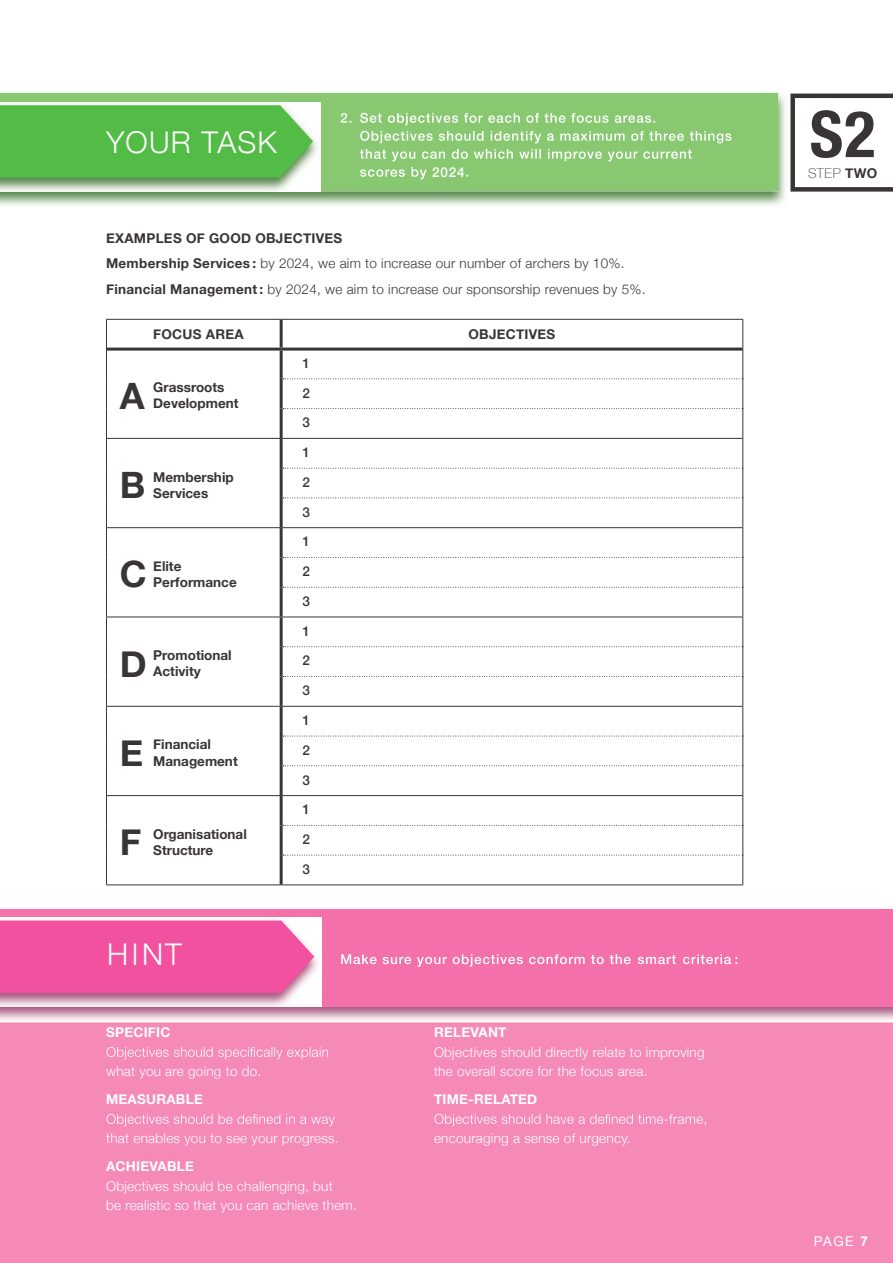
<style>
.page{position:relative;width:893px;height:1263px;background:#fff}
.page>*{position:absolute;margin:0;border:0;box-sizing:border-box;transform-origin:0 0}
.t1{font:700 condensed 64.5px "Helvetica Neue LT Pro";color:#393535}
.t2{font:700 36.3px "Helvetica Neue";color:#393535}
.t3{font:300 30px "Helvetica Neue";letter-spacing:.04em;color:#fff}
.t4{font:300 13.5px/19.5px "Helvetica Neue";letter-spacing:.02em;color:#fff}
.t5{font:300 13.5px/25.5px "Helvetica Neue";letter-spacing:.02em;color:#393535}
.t6{font:700 13.5px/16.2px "Helvetica Neue";color:#393535}
.t7{font:700 13.5px "Helvetica Neue";letter-spacing:.02em;color:#fff}
.t8{font:700 13.5px "Helvetica Neue";letter-spacing:.02em;color:#393535}
.t9{font:500 13.5px/29.2px "Helvetica Neue";color:#393535}
.t10{font:100 13.5px "Helvetica Neue";color:#393535}
.t11{font:13.5px "Helvetica Neue";color:#fff}
.t12{font:500 13.5px "Helvetica Neue";color:#fff}
.s1{font-weight:700}
</style>
<div class="page">
<svg style="left:283px;top:378px;width:459px;height:1px"></svg>
<svg style="left:283px;top:587px;width:459px;height:1px"></svg>
<hr style="left:106px;top:349px;width:1px;height:30px;background:#393535">
<hr style="left:106px;top:379px;width:1px;height:30px;background:#393535">
<hr style="left:106px;top:438px;width:175px;height:1px;background:#393535">
<svg style="left:106px;top:409px;width:1px;height:59px"></svg>
<hr style="left:106px;top:468px;width:1px;height:30px;background:#393535">
<hr style="left:106px;top:527px;width:175px;height:1px;background:#393535">
<svg style="left:106px;top:498px;width:1px;height:59px"></svg>
<hr style="left:106px;top:557px;width:1px;height:30px;background:#393535">
<hr style="left:106px;top:587px;width:1px;height:30px;background:#393535">
<hr style="left:106px;top:617px;width:175px;height:1px;background:#393535">
<hr style="left:106px;top:617px;width:1px;height:30px;background:#393535">
<svg style="left:106px;top:647px;width:1px;height:29px"></svg>
<hr style="left:106px;top:676px;width:1px;height:30px;background:#393535">
<hr style="left:106px;top:706px;width:175px;height:1px;background:#393535">
<svg style="left:106px;top:707px;width:1px;height:29px"></svg>
<hr style="left:106px;top:736px;width:1px;height:30px;background:#393535">
<hr style="left:106px;top:795px;width:175px;height:1px;background:#393535">
<svg style="left:106px;top:766px;width:1px;height:59px"></svg>
<hr style="left:106px;top:825px;width:1px;height:30px;background:#393535">
<svg style="left:106px;top:855px;width:1px;height:29px"></svg>
<hr style="left:106px;top:884px;width:175px;height:1px;background:#393535">
<hr style="left:107px;top:348px;width:174px;height:3px;background:#393535">
<hr style="left:281px;top:348px;width:461px;height:3px;background:#393535">
<svg style="left:106px;top:319px;width:637px;height:30px"></svg>
<hr style="left:742px;top:349px;width:1px;height:30px;background:#393535">
<hr style="left:742px;top:379px;width:1px;height:30px;background:#393535">
<svg style="left:283px;top:408px;width:460px;height:61px"></svg>
<hr style="left:742px;top:468px;width:1px;height:30px;background:#393535">
<svg style="left:283px;top:497px;width:460px;height:61px"></svg>
<hr style="left:742px;top:557px;width:1px;height:30px;background:#393535">
<hr style="left:742px;top:587px;width:1px;height:30px;background:#393535">
<hr style="left:742px;top:617px;width:1px;height:30px;background:#393535">
<svg style="left:283px;top:646px;width:460px;height:31px"></svg>
<hr style="left:742px;top:676px;width:1px;height:30px;background:#393535">
<svg style="left:283px;top:707px;width:460px;height:30px"></svg>
<hr style="left:742px;top:736px;width:1px;height:30px;background:#393535">
<svg style="left:283px;top:765px;width:460px;height:61px"></svg>
<hr style="left:742px;top:825px;width:1px;height:30px;background:#393535">
<svg style="left:283px;top:855px;width:460px;height:29px"></svg>
<hr style="left:280px;top:320px;width:3px;height:28px;background:#393535">
<hr style="left:280px;top:351px;width:3px;height:28px;background:#393535">
<hr style="left:280px;top:379px;width:3px;height:30px;background:#393535">
<hr style="left:280px;top:409px;width:3px;height:29px;background:#393535">
<hr style="left:280px;top:439px;width:3px;height:29px;background:#393535">
<hr style="left:280px;top:468px;width:3px;height:30px;background:#393535">
<hr style="left:280px;top:498px;width:3px;height:29px;background:#393535">
<hr style="left:280px;top:528px;width:3px;height:29px;background:#393535">
<hr style="left:280px;top:557px;width:3px;height:30px;background:#393535">
<hr style="left:280px;top:587px;width:3px;height:30px;background:#393535">
<hr style="left:280px;top:617px;width:3px;height:30px;background:#393535">
<hr style="left:280px;top:647px;width:3px;height:29px;background:#393535">
<hr style="left:280px;top:676px;width:3px;height:30px;background:#393535">
<hr style="left:280px;top:707px;width:3px;height:29px;background:#393535">
<hr style="left:280px;top:736px;width:3px;height:30px;background:#393535">
<hr style="left:280px;top:766px;width:3px;height:29px;background:#393535">
<hr style="left:280px;top:796px;width:3px;height:29px;background:#393535">
<hr style="left:280px;top:825px;width:3px;height:30px;background:#393535">
<hr style="left:280px;top:855px;width:3px;height:29px;background:#393535">
<hr style="left:281px;top:438px;width:462px;height:1px;background:#393535">
<hr style="left:281px;top:527px;width:462px;height:1px;background:#393535">
<hr style="left:281px;top:617px;width:462px;height:1px;background:#393535">
<hr style="left:281px;top:706px;width:462px;height:1px;background:#393535">
<hr style="left:281px;top:795px;width:462px;height:1px;background:#393535">
<hr style="left:281px;top:884px;width:462px;height:1px;background:#393535">
<div style="left:0;top:981px;width:893px;height:282px;background:#f58ab9"></div>
<img style="left:0;top:1007px;width:893px;height:15px">
<div style="left:0;top:909px;width:893px;height:98px;background:#f370ab"></div>
<img style="left:0;top:917px;width:321px;height:90px">
<svg style="left:0;top:920px;width:314px;height:73px;background:#f059a2"></svg>
<img style="left:0;top:92px;width:786px;height:113px">
<div style="left:0;top:94px;width:778px;height:97px;background:#88c871"></div>
<img style="left:0;top:191px;width:320px;height:2px">
<img style="left:0;top:102px;width:320px;height:89px">
<svg style="left:0;top:105px;width:313px;height:73px;background:#5abe4e"></svg>
<svg style="left:341px;top:954px;width:396px;height:13px"></svg>
<svg style="left:107px;top:1047px;width:221px;height:12px"></svg>
<svg style="left:107px;top:1114px;width:228px;height:12px"></svg>
<svg style="left:434px;top:1114px;width:272px;height:12px"></svg>
<svg style="left:790px;top:94px;width:103px;height:98px"></svg>
<svg style="left:341px;top:113px;width:314px;height:12px"></svg>
<svg style="left:360px;top:131px;width:371px;height:12px"></svg>
<svg style="left:360px;top:149px;width:332px;height:12px"></svg>
<svg style="left:360px;top:167px;width:108px;height:12px"></svg>
<h3 class="t3" style="left:106px;top:118px;width:172px">YOUR TASK</h3>
<p class="t12" style="left:432px;top:161px;width:34px">2024</p>
<p class="t5" style="left:106px;top:224px;width:541px"><span class="s1">EXAMPLES OF GOOD OBJECTIVES<br>Membership Services :</span> by 2024, we aim to increase our number of archers by 10%.<br><span class="s1">Financial Management:</span> by 2024, we aim to increase our sponsorship revenues by 5%.</p>
<p class="t8" style="left:153px;top:323px;width:92px">FOCUS AREA</p>
<p class="t8" style="left:468px;top:323px;width:88px">OBJECTIVES</p>
<h2 class="t2" style="left:120px;top:367px;width:26px">A</h2>
<p class="t6" style="left:153px;top:380px;width:87px">Grassroots<br>Development</p>
<p class="t9" style="left:302px;top:348px;width:9px">1<br>2</p>
<p class="t9" style="left:302px;top:407px;width:9px">3</p>
<h2 class="t2" style="left:120px;top:457px;width:27px">B</h2>
<p class="t6" style="left:153px;top:469px;width:82px">Membership<br>Services</p>
<p class="t9" style="left:302px;top:436px;width:9px">1</p>
<p class="t9" style="left:302px;top:466px;width:9px">2</p>
<p class="t9" style="left:302px;top:496px;width:9px">3</p>
<h2 class="t2" style="left:120px;top:546px;width:28px">C</h2>
<p class="t6" style="left:153px;top:558px;width:85px">Elite<br>Performance</p>
<p class="t9" style="left:302px;top:526px;width:9px">1</p>
<p class="t9" style="left:302px;top:556px;width:9px">2</p>
<p class="t9" style="left:302px;top:585px;width:9px">3</p>
<p class="t6" style="left:153px;top:648px;width:80px">Promotional<br>Activity</p>
<h2 class="t2" style="left:120px;top:635px;width:28px">D</h2>
<h2 class="t2" style="left:120px;top:725px;width:25px">E</h2>
<p class="t6" style="left:153px;top:737px;width:86px">Financial<br>Management</p>
<h2 class="t2" style="left:120px;top:814px;width:23px">F</h2>
<p class="t6" style="left:153px;top:826px;width:95px">Organisational<br>Structure</p>
<h3 class="t3" style="left:107px;top:930px;width:76px">HINT</h3>
<p class="t9" style="left:302px;top:615px;width:9px">1</p>
<p class="t9" style="left:302px;top:645px;width:9px">2</p>
<p class="t9" style="left:302px;top:675px;width:9px">3</p>
<p class="t9" style="left:302px;top:704px;width:9px">1</p>
<p class="t9" style="left:302px;top:734px;width:9px">2</p>
<p class="t9" style="left:302px;top:764px;width:9px">3</p>
<p class="t9" style="left:302px;top:794px;width:9px">1</p>
<p class="t9" style="left:302px;top:823px;width:9px">2</p>
<p class="t9" style="left:302px;top:853px;width:9px">3</p>
<p class="t7" style="left:106px;top:1022px;width:66px">SPECIFIC</p>
<p class="t4" style="left:106px;top:1061px;width:157px">what you are going to do.</p>
<p class="t7" style="left:106px;top:1089px;width:98px">MEASURABLE</p>
<p class="t4" style="left:106px;top:1128px;width:234px">that enables you to see your progress.</p>
<p class="t7" style="left:106px;top:1156px;width:89px">ACHIEVABLE</p>
<p class="t4" style="left:106px;top:1175px;width:252px">Objectives should be challenging, but<br>be realistic so that you can achieve them.</p>
<p class="t7" style="left:434px;top:1022px;width:74px">RELEVANT</p>
<p class="t4" style="left:434px;top:1041px;width:272px">Objectives should directly relate to improving the overall score for the focus area.</p>
<p class="t7" style="left:434px;top:1089px;width:105px">TIME-RELATED</p>
<p class="t4" style="left:434px;top:1128px;width:198px">encouraging a sense of urgency.</p>
<h1 class="t1" style="left:810px;top:95px;width:67px">S2</h1>
<p class="t10" style="left:808px;top:163px;width:70px">STEP <span class="s1">TWO</span></p>
<p class="t11" style="left:814px;top:1232px;width:56px">PAGE <span class="s1">7</span></p>
</div>
